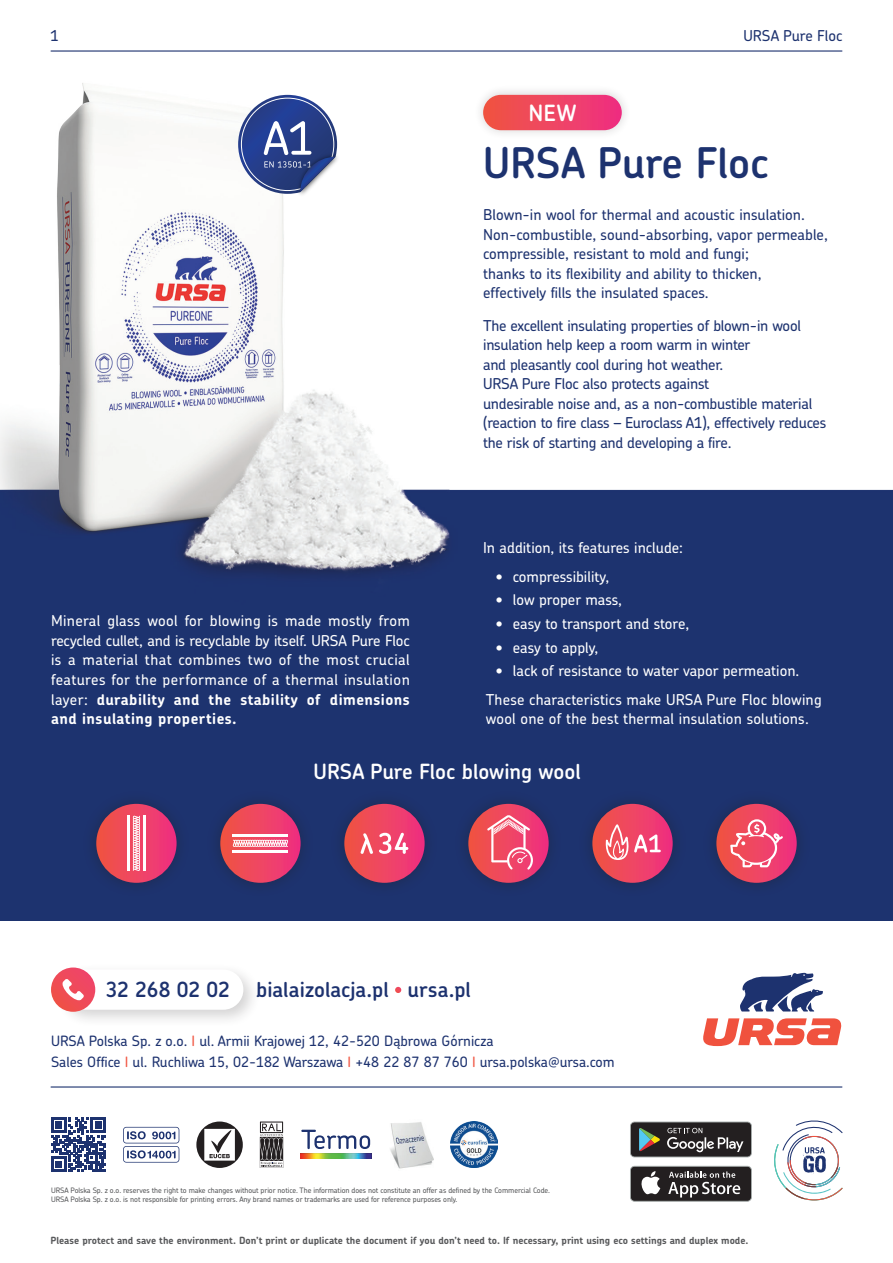
<style>
.page{position:relative;width:893px;height:1263px;background:#fff}
.page>*{position:absolute;margin:0;border:0;box-sizing:border-box;transform-origin:0 0}
.t1{font:600 42.3px "Chevin Pro";color:#1d326f}
.t2{font:600 22.35px "Chevin Pro";color:#fff}
.t3{font:600 21px "Chevin Pro";color:#fff}
.t4{font:600 20.85px "Chevin Pro";color:#1d326f}
.t5{font:500 15px/19.5px "Chevin Pro";letter-spacing:-.015em;color:#1d326f}
.t6{font:500 15px/19.5px "Chevin Pro";color:#fff}
.t7{font:500 14.25px/21.1px "Chevin Pro";color:#1d326f}
.t8{font:700 9.9px "Chevin Pro";color:#57585a}
.t9{font:500 7.5px/9px "Chevin Pro";letter-spacing:-.01em;color:#57585a}
.s1{font-weight:700}
.s2{color:#f0523e}
</style>
<div class="page">
<img style="left:0;top:50px;width:893px;height:871px">
<img style="left:294px;top:150px;width:49px;height:50px">
<svg style="left:238px;top:95px;width:99px;height:99px"></svg>
<svg style="left:51px;top:1117px;width:55px;height:55px"></svg>
<svg style="left:123px;top:1127px;width:56px;height:35px"></svg>
<svg style="left:196px;top:1121px;width:47px;height:47px"></svg>
<svg style="left:260px;top:1121px;width:23px;height:47px"></svg>
<img style="left:300px;top:1153px;width:71px;height:5px">
<svg style="left:301px;top:1130px;width:69px;height:19px"></svg>
<img style="left:390px;top:1122px;width:44px;height:47px">
<svg style="left:630px;top:1121px;width:122px;height:36px;background:#474746"></svg>
<svg style="left:630px;top:1166px;width:122px;height:36px;background:#524f50"></svg>
<svg style="left:774px;top:1120px;width:69px;height:80px"></svg>
<hr style="left:51px;top:1086px;width:791px;height:1px;background:#1d326f">
<svg style="left:740px;top:973px;width:83px;height:38px"></svg>
<svg style="left:703px;top:1018px;width:139px;height:28px"></svg>
<svg style="left:395px;top:987px;width:6px;height:6px"></svg>
<div style="left:55px;top:962px;width:206px;height:65px;background:#231f20;opacity:.2"></div>
<div style="left:62px;top:969px;width:181px;height:41px;background:#fff;border-radius:20px"></div>
<svg style="left:51px;top:967px;width:44px;height:45px"></svg>
<svg style="left:61px;top:979px;width:23px;height:23px"></svg>
<div style="left:82px;top:790px;width:108px;height:107px;background:#1d326e"></div>
<div style="left:206px;top:790px;width:108px;height:107px;background:#1d326e"></div>
<div style="left:330px;top:790px;width:108px;height:107px;background:#1d326e"></div>
<div style="left:454px;top:790px;width:108px;height:107px;background:#1d326e"></div>
<div style="left:578px;top:790px;width:108px;height:107px;background:#1d326e"></div>
<div style="left:702px;top:790px;width:108px;height:107px;background:#1d326e"></div>
<svg style="left:96px;top:804px;width:81px;height:79px"></svg>
<hr style="left:143px;top:816px;width:3px;height:55px;background:#fff">
<hr style="left:127px;top:816px;width:3px;height:55px;background:#fff">
<svg style="left:220px;top:804px;width:81px;height:79px"></svg>
<hr style="left:233px;top:850px;width:55px;height:3px;background:#fff">
<hr style="left:233px;top:834px;width:55px;height:3px;background:#fff">
<svg style="left:344px;top:804px;width:81px;height:79px"></svg>
<svg style="left:716px;top:804px;width:81px;height:79px"></svg>
<svg style="left:592px;top:804px;width:81px;height:79px"></svg>
<svg style="left:468px;top:804px;width:81px;height:79px"></svg>
<div style="left:473px;top:85px;width:158px;height:55px;background:#231f20;opacity:.2"></div>
<div style="left:483px;top:95px;width:139px;height:35px;background:linear-gradient(to right,#ef5743,#ee3283);border-radius:18px"></div>
<img style="left:451px;top:1121px;width:46px;height:47px">
<p class="t5" style="left:50px;top:25px;width:10px">1</p>
<p class="t5" style="left:743px;top:25px;width:101px">URSA Pure Floc</p>
<h2 class="t2" style="left:529px;top:98px;width:49px">NEW</h2>
<p class="t6" style="left:51px;top:611px;width:360px;text-align:justify">Mineral glass wool for blowing is made mostly from recycled cullet, and is recyclable by itself. URSA Pure Floc is a material that combines two of the most crucial features for the performance of a thermal insulation layer: <span class="s1">durability and the stability of dimensions and insulating properties.</span></p>
<h1 class="t1" style="left:483px;top:134px;width:287px">URSA Pure Floc</h1>
<p class="t5" style="left:483px;top:205px;width:346px">Blown-in wool for thermal and acoustic insulation.<br>Non-combustible, sound-absorbing, vapor permeable, compressible, resistant to mold and fungi;<br>thanks to its flexibility and ability to thicken, effectively fills the insulated spaces.</p>
<p class="t5" style="left:483px;top:315px;width:345px">The excellent insulating properties of blown-in wool insulation help keep a room warm in winter<br>and pleasantly cool during hot weather.<br>URSA Pure Floc also protects against<br>undesirable noise and, as a non-combustible material (reaction to fire class – Euroclass A1), effectively reduces the risk of starting and developing a fire.</p>
<p class="t6" style="left:483px;top:538px;width:201px">In addition, its features include:</p>
<p class="t6" style="left:496px;top:566px;width:115px">• compressibility,</p>
<p class="t6" style="left:496px;top:590px;width:128px">• low proper mass,</p>
<p class="t6" style="left:496px;top:613px;width:195px">• easy to transport and store,</p>
<p class="t6" style="left:496px;top:637px;width:104px">• easy to apply,</p>
<p class="t6" style="left:486px;top:657px;width:337px;line-height:28px;text-indent:10px">• lack of resistance to water vapor permeation.<br>These characteristics make URSA Pure Floc blowing</p>
<p class="t6" style="left:486px;top:708px;width:324px">wool one of the best thermal insulation solutions.</p>
<h3 class="t3" style="left:314px;top:757px;width:269px">URSA Pure Floc blowing wool</h3>
<h3 class="t4" style="left:106px;top:976px;width:126px">32 268 02 02</h3>
<h3 class="t4" style="left:256px;top:976px;width:216px">bialaizolacja.pl ursa.pl</h3>
<p class="t7" style="left:51px;top:1030px;width:565px">URSA Polska Sp. z o.o. <span class="s2">I</span> ul. Armii Krajowej 12, 42-520 Dąbrowa Górnicza<br>Sales Office <span class="s2">I</span> ul. Ruchliwa 15, 02-182 Warszawa <span class="s2">I</span> +48 22 87 87 760 <span class="s2">I</span> ursa.polska@ursa.com</p>
<p class="t9" style="left:51px;top:1185px;width:500px">URSA Polska Sp. z o.o. reserves the right to make changes without prior notice. The information does not constitute an offer as defined by the Commercial Code.<br>URSA Polska Sp. z o.o. is not responsible for printing errors. Any brand names or trademarks are used for reference purposes only.</p>
<p class="t8" style="left:50px;top:1234px;width:699px">Please protect and save the environment. Don’t print or duplicate the document if you don’t need to. If necessary, print using eco settings and duplex mode.</p>
</div>
